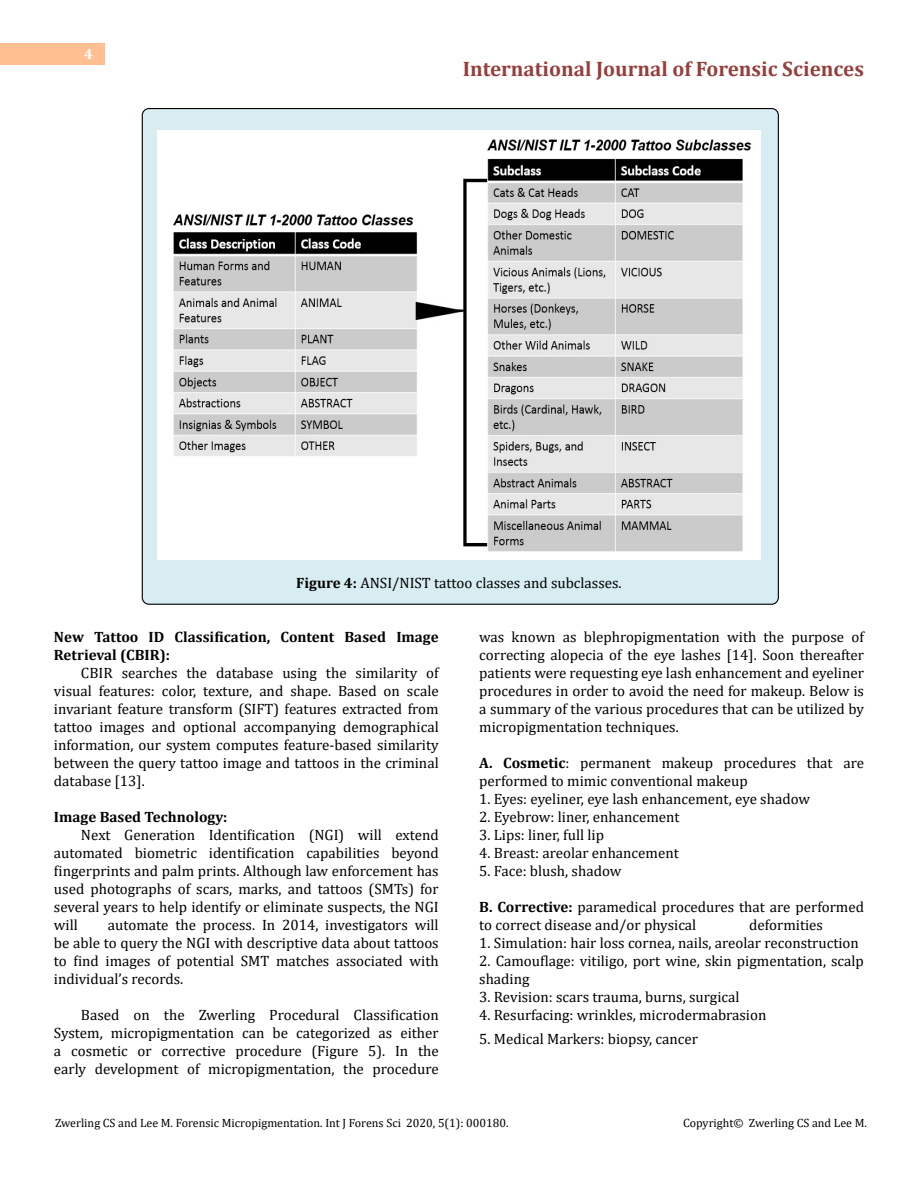
<style>
.page{position:relative;width:918px;height:1188px;background:#fff}
.page>*{position:absolute;margin:0;border:0;box-sizing:border-box;transform-origin:0 0}
.t1{font:700 21px "Cambria";color:#953f3c}
.t2{font:15px/18px "Cambria";color:#000;text-align:justify}
.t3{font:700 15px/18px "Cambria";color:#000}
.t4{font:700 15px "Cambria";color:#fff}
.t5{font:12px "Cambria";color:#000}
.s1{font-weight:700}
</style>
<div class="page">
<div style="left:0;top:43px;width:105px;height:21px;background:#ffbf91"></div>
<div style="left:142px;top:109px;width:636px;height:495px;background:#d8edf2;border-radius:7px"></div>
<img style="left:158px;top:131px;width:602px;height:429px">
<p class="t4" style="left:84px;top:44px;width:10px">4</p>
<h1 class="t1" style="left:463px;top:54px;width:403px">International Journal of Forensic Sciences</h1>
<p class="t2" style="left:296px;top:573px;width:327px"><span class="s1">Figure 4:</span> ANSI/NIST tattoo classes and subclasses.</p>
<p class="t3" style="left:54px;top:627px;width:386px">New Tattoo ID Classification, Content Based Image<br>Retrieval (CBIR):</p>
<p class="t2" style="left:54px;top:663px;width:386px;text-indent:27px">CBIR searches the database using the similarity of visual features: color, texture, and shape. Based on scale invariant feature transform (SIFT) features extracted from tattoo images and optional accompanying demographical information, our system computes feature-based similarity between the query tattoo image and tattoos in the criminal database [13].</p>
<p class="t3" style="left:54px;top:807px;width:175px">Image Based Technology:</p>
<p class="t2" style="left:54px;top:825px;width:386px;text-indent:27px">Next Generation Identification (NGI) will extend automated biometric identification capabilities beyond fingerprints and palm prints. Although law enforcement has used photographs of scars, marks, and tattoos (SMTs) for several years to help identify or eliminate suspects, the NGI will</p>
<p class="t2" style="left:54px;top:915px;width:386px;text-indent:54px">automate the process. In 2014, investigators will be able to query the NGI with descriptive data about tattoos to find images of potential SMT matches associated with individual’s records.</p>
<p class="t2" style="left:54px;top:1005px;width:386px;text-indent:27px">Based on the Zwerling Procedural Classification System, micropigmentation can be categorized as either a cosmetic or corrective procedure (Figure 5). In the early development of micropigmentation, the procedure</p>
<p class="t2" style="left:479px;top:627px;width:386px">was known as blephropigmentation with the purpose of correcting alopecia of the eye lashes [14]. Soon thereafter patients were requesting eye lash enhancement and eyeliner procedures in order to avoid the need for makeup. Below is a summary of the various procedures that can be utilized by micropigmentation techniques.</p>
<p class="t2" style="left:479px;top:753px;width:386px"><span class="s1">A. Cosmetic</span>: permanent makeup procedures that are performed to mimic conventional makeup</p>
<p class="t2" style="left:479px;top:789px;width:332px">1. Eyes: eyeliner, eye lash enhancement, eye shadow</p>
<p class="t2" style="left:479px;top:807px;width:202px">2. Eyebrow: liner, enhancement</p>
<p class="t2" style="left:479px;top:825px;width:126px">3. Lips: liner, full lip</p>
<p class="t2" style="left:479px;top:843px;width:201px">4. Breast: areolar enhancement</p>
<p class="t2" style="left:479px;top:861px;width:144px">5. Face: blush, shadow</p>
<p class="t2" style="left:479px;top:897px;width:386px"><span class="s1">B. Corrective:</span> paramedical procedures that are performed to correct disease and/or physical</p>
<p class="t2" style="left:749px;top:915px;width:75px">deformities</p>
<p class="t2" style="left:479px;top:933px;width:381px">1. Simulation: hair loss cornea, nails, areolar reconstruction</p>
<p class="t2" style="left:479px;top:951px;width:386px">2. Camouflage: vitiligo, port wine, skin pigmentation, scalp shading</p>
<p class="t2" style="left:479px;top:987px;width:262px">3. Revision: scars trauma, burns, surgical</p>
<p class="t2" style="left:479px;top:1005px;width:289px">4. Resurfacing: wrinkles, microdermabrasion</p>
<p class="t2" style="left:479px;top:1030px;width:220px">5. Medical Markers: biopsy, cancer</p>
<p class="t5" style="left:55px;top:1115px;width:455px">Zwerling CS and Lee M. Forensic Micropigmentation. Int J Forens Sci 2020, 5(1): 000180.</p>
<p class="t5" style="left:683px;top:1115px;width:185px">Copyright© Zwerling CS and Lee M.</p>
</div>
